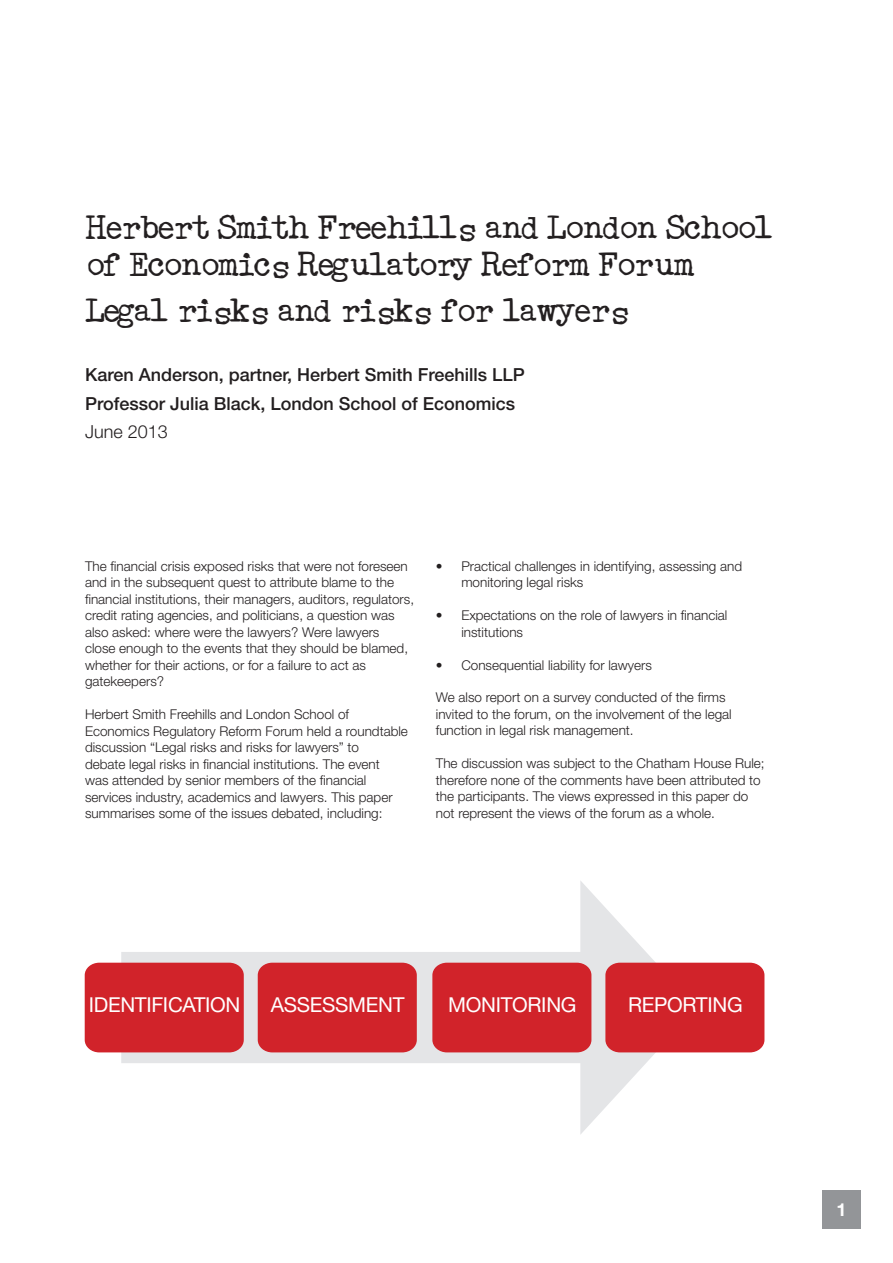
<style>
.page{position:relative;width:893px;height:1263px;background:#fff}
.page>*{position:absolute;margin:0;border:0;box-sizing:border-box;transform-origin:0 0}
.t1{font:25.5px/37.5px "Acoustic Bass";letter-spacing:-.01em;color:#231f20}
.t2{font:20.55px "Helvetica Neue LT Std";letter-spacing:-.015em;color:#fff}
.t3{font:500 18px/28.5px "Helvetica Neue LT Std";color:#231f20}
.t4{font:300 18px "Helvetica Neue LT Std";color:#231f20}
.t5{font:700 18px "Helvetica Neue LT Std";color:#fff}
.t6{font:300 13.5px/16.5px "Helvetica Neue LT Std";color:#231f20}
</style>
<div class="page">
<div style="left:822px;top:1191px;width:39px;height:38px;background:#939598"></div>
<svg style="left:121px;top:881px;width:576px;height:253px"></svg>
<div style="left:85px;top:963px;width:159px;height:89px;background:#d1232a"></div>
<div style="left:258px;top:963px;width:159px;height:89px;background:#d1232a"></div>
<div style="left:432px;top:963px;width:159px;height:89px;background:#d1232a"></div>
<div style="left:605px;top:963px;width:159px;height:89px;background:#d1232a"></div>
<h1 class="t1" style="left:85px;top:211px;width:687px">Herbert Smith Freehills and London School of Economics Regulatory Reform Forum</h1>
<h1 class="t1" style="left:85px;top:294px;width:543px">Legal risks and risks for lawyers</h1>
<h3 class="t3" style="left:85px;top:361px;width:441px">Karen Anderson, partner, Herbert Smith Freehills LLP<br>Professor Julia Black, London School of Economics</h3>
<h3 class="t4" style="left:85px;top:421px;width:84px">June 2013</h3>
<p class="t6" style="left:85px;top:558px;width:331px">The financial crisis exposed risks that were not foreseen and in the subsequent quest to attribute blame to the financial institutions, their managers, auditors, regulators, credit rating agencies, and politicians, a question was also asked: where were the lawyers? Were lawyers<br>close enough to the events that they should be blamed, whether for their actions, or for a failure to act as gatekeepers?</p>
<p class="t6" style="left:85px;top:706px;width:324px">Herbert Smith Freehills and London School of Economics Regulatory Reform Forum held a roundtable discussion “Legal risks and risks for lawyers” to<br>debate legal risks in financial institutions. The event<br>was attended by senior members of the financial services industry, academics and lawyers. This paper summarises some of the issues debated, including:</p>
<p class="t6" style="left:461px;top:558px;width:282px;text-indent:-26px">• Practical challenges in identifying, assessing and monitoring legal risks</p>
<p class="t6" style="left:461px;top:607px;width:268px;text-indent:-26px">• Expectations on the role of lawyers in financial institutions</p>
<p class="t6" style="left:436px;top:656px;width:218px">• Consequential liability for lawyers</p>
<p class="t6" style="left:436px;top:689px;width:297px">We also report on a survey conducted of the firms invited to the forum, on the involvement of the legal function in legal risk management.</p>
<p class="t6" style="left:436px;top:755px;width:330px">The discussion was subject to the Chatham House Rule; therefore none of the comments have been attributed to the participants. The views expressed in this paper do not represent the views of the forum as a whole.</p>
<h2 class="t2" style="left:89px;top:992px;width:153px">IDENTIFICATION</h2>
<h2 class="t2" style="left:271px;top:992px;width:135px">ASSESSMENT</h2>
<h2 class="t2" style="left:448px;top:992px;width:130px">MONITORING</h2>
<h2 class="t2" style="left:628px;top:992px;width:116px">REPORTING</h2>
<h3 class="t5" style="left:836px;top:1199px;width:12px">1</h3>
</div>
